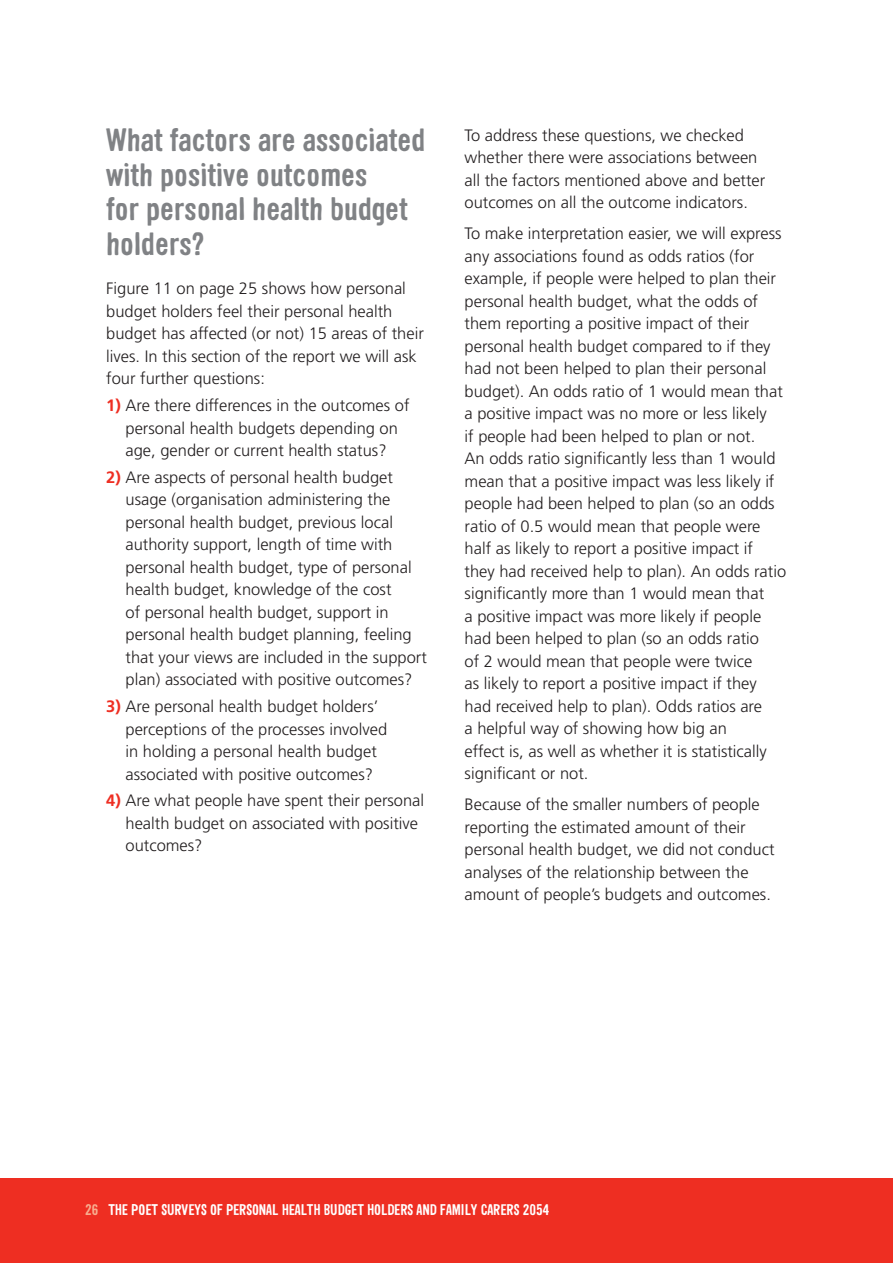
<style>
.page{position:relative;width:893px;height:1263px;background:#fff}
.page>*{position:absolute;margin:0;border:0;box-sizing:border-box;transform-origin:0 0}
.t1{font:700 31.5px/34.5px "Sini";color:#808285}
.t2{font:300 16.5px/22.5px "Frutiger";color:#231f20}
.t3{font:700 15px "Sini";color:#fff}
.s1{font-weight:700;color:#ee2e22}
.s2{color:#f8ad8f}
</style>
<div class="page">
<div style="left:0;top:1178px;width:893px;height:85px;background:#ee2e22"></div>
<h1 class="t1" style="left:106px;top:122px;width:321px">What factors are associated with positive outcomes<br>for personal health budget holders?</h1>
<p class="t2" style="left:106px;top:277px;width:319px">Figure 11 on page 25 shows how personal budget holders feel their personal health budget has affected (or not) 15 areas of their lives. In this section of the report we will ask four further questions:</p>
<p class="t2" style="left:106px;top:394px;width:305px;text-align:center"><span class="s1">1)</span> Are there differences in the outcomes of personal health budgets depending on age, gender or current health status?</p>
<p class="t2" style="left:126px;top:466px;width:303px;text-indent:-19px"><span class="s1">2)</span> Are aspects of personal health budget usage (organisation administering the personal health budget, previous local authority support, length of time with personal health budget, type of personal health budget, knowledge of the cost<br>of personal health budget, support in personal health budget planning, feeling that your views are included in the support plan) associated with positive outcomes?</p>
<p class="t2" style="left:126px;top:695px;width:263px;text-indent:-19px"><span class="s1">3)</span> Are personal health budget holders’ perceptions of the processes involved in holding a personal health budget associated with positive outcomes?</p>
<p class="t2" style="left:126px;top:789px;width:300px;text-indent:-19px"><span class="s1">4)</span> Are what people have spent their personal health budget on associated with positive outcomes?</p>
<p class="t2" style="left:465px;top:124px;width:302px">To address these questions, we checked whether there were associations between all the factors mentioned above and better outcomes on all the outcome indicators.</p>
<p class="t2" style="left:465px;top:222px;width:323px">To make interpretation easier, we will express any associations found as odds ratios (for example, if people were helped to plan their personal health budget, what the odds of them reporting a positive impact of their personal health budget compared to if they had not been helped to plan their personal budget). An odds ratio of 1 would mean that a positive impact was no more or less likely<br>if people had been helped to plan or not.<br>An odds ratio significantly less than 1 would mean that a positive impact was less likely if people had been helped to plan (so an odds ratio of 0.5 would mean that people were half as likely to report a positive impact if they had received help to plan). An odds ratio significantly more than 1 would mean that<br>a positive impact was more likely if people had been helped to plan (so an odds ratio<br>of 2 would mean that people were twice<br>as likely to report a positive impact if they had received help to plan). Odds ratios are<br>a helpful way of showing how big an<br>effect is, as well as whether it is statistically significant or not.</p>
<p class="t2" style="left:465px;top:793px;width:311px">Because of the smaller numbers of people reporting the estimated amount of their personal health budget, we did not conduct analyses of the relationship between the amount of people’s budgets and outcomes.</p>
<p class="t3" style="left:85px;top:1200px;width:466px"><span class="s2">26</span> THE POET SURVEYS OF PERSONAL HEALTH BUDGET HOLDERS AND FAMILY CARERS 2054</p>
</div>
